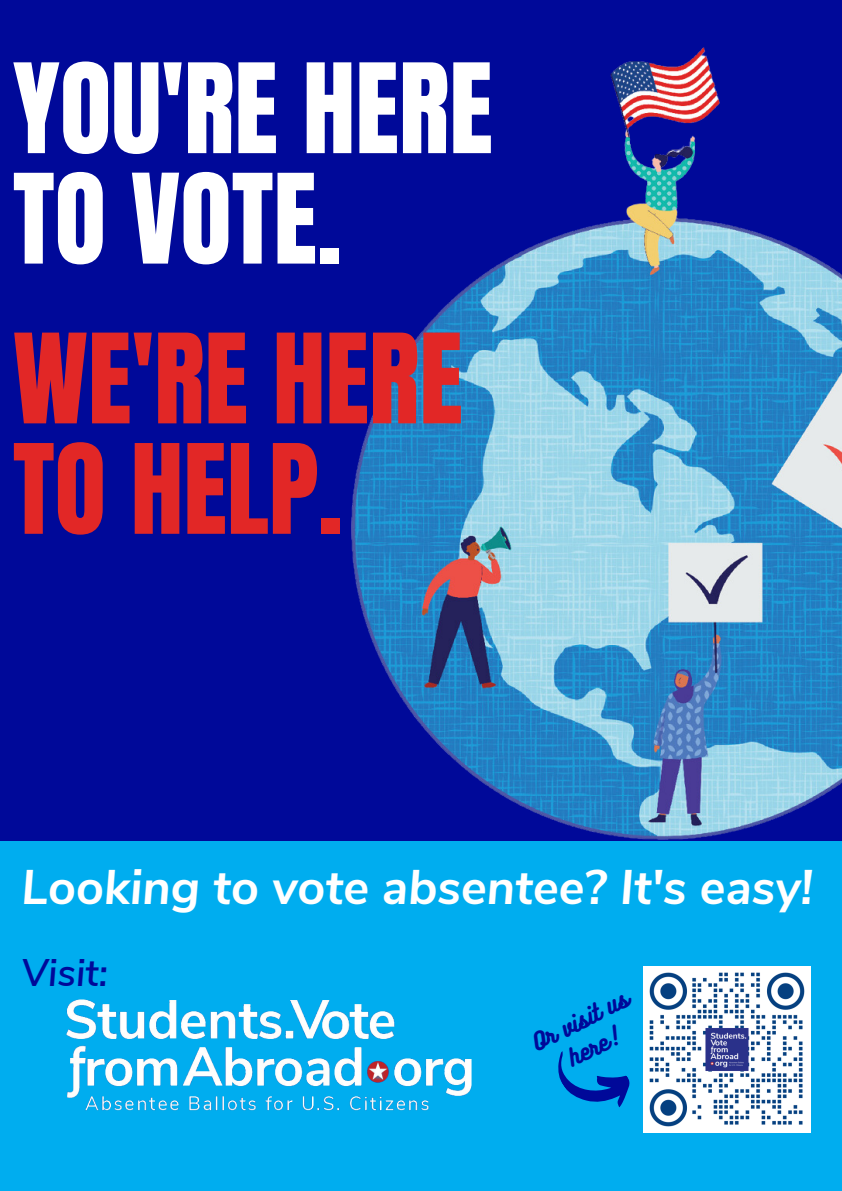
<style>
.page{position:relative;width:842px;height:1191px;background:#fff}
.page>*{position:absolute;margin:0;border:0;box-sizing:border-box;transform-origin:0 0}
.t1{font:105.7px/110.4px "Anton";color:#fff}
.t2{font:105.6px/110.4px "Anton";color:#e22726}
.t3{font:italic 700 48.5px "Nunito Sans";color:#fff}
.t4{font:italic 600 38.4px "Nunito Sans";color:#000999}
.t5{font:21.8px/29.9px "Bukhari Script";color:#000999;text-align:center}
</style>
<div class="page">
<div style="left:0;top:0;width:842px;height:1190px;background:#000999"></div>
<div style="left:0;top:840px;width:842px;height:350px;background:#00adef"></div>
<img style="left:336px;top:47px;width:506px;height:794px">
<svg style="left:558px;top:1051px;width:72px;height:57px"></svg>
<img style="left:644px;top:966px;width:166px;height:166px">
<img style="left:66px;top:999px;width:406px;height:112px">
<p class="t1" style="left:13px;top:55px;width:481px">YOU'RE HERE<br>TO VOTE.</p>
<p class="t2" style="left:13px;top:325px;width:451px">WE'RE HERE<br>TO HELP.</p>
<p class="t3" style="left:21px;top:855px;width:793px">Looking to vote absentee? It's easy!</p>
<p class="t4" style="left:21px;top:947px;width:88px">Visit:</p>
<p class="t5" style="left:526px;top:1028px;width:106px;rotate:-26deg">Or visit us here!</p>
</div>
